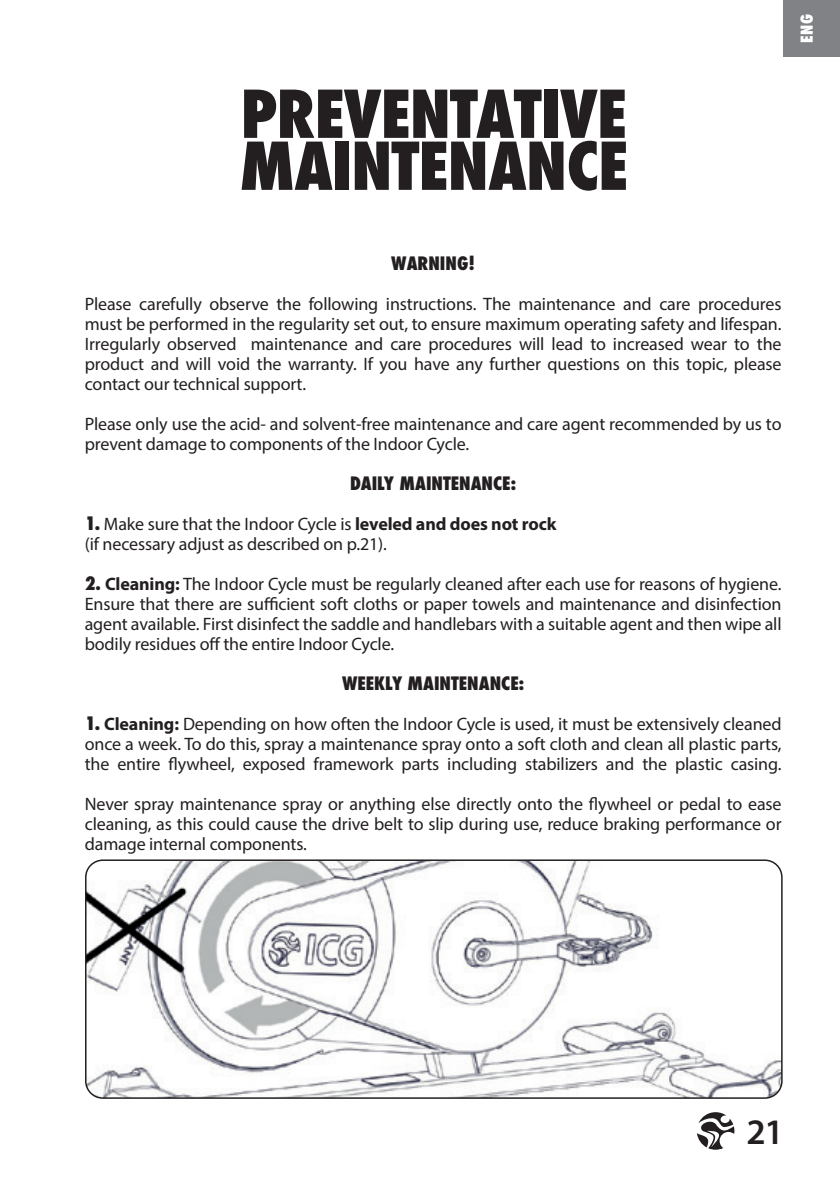
<style>
.page{position:relative;width:840px;height:1191px;background:#fff}
.page>*{position:absolute;margin:0;border:0;box-sizing:border-box;transform-origin:0 0}
.t1{font:800 condensed 64px/52px "Futura";letter-spacing:-.01em;color:#231f20}
.t2{font:600 36px "Myriad Pro";color:#231f20}
.t3{font:18px/20px "Myriad Pro";letter-spacing:-.01em;color:#231f20;text-align:justify}
.t4{font:800 condensed 18px "Futura";color:#231f20}
.t5{font:800 condensed 16px "Futura";color:#fff}
.s1{font-family:"Futura";font-weight:800;font-stretch:condensed}
.s2{font-weight:700}
</style>
<div class="page">
<div style="left:782px;top:0;width:57px;height:57px;background:#808285"></div>
<img style="left:86px;top:862px;width:695px;height:236px">
<div style="left:85px;top:859px;width:697px;height:239px;border:2px solid #231f20;border-radius:17px"></div>
<svg style="left:697px;top:1112px;width:37px;height:37px"></svg>
<h1 class="t1" style="left:239px;top:88px;width:390px">PREVENTATIVE<br>MAINTENANCE</h1>
<p class="t5" style="left:795px;top:43px;width:30px;rotate:-90deg">ENG</p>
<p class="t4" style="left:391px;top:251px;width:85px">WARNING!</p>
<p class="t3" style="left:85px;top:294px;width:698px">Please carefully observe the following instructions. The maintenance and care procedures must be performed in the regularity set out, to ensure maximum operating safety and lifespan.<br>Irregularly observed maintenance and care procedures will lead to increased wear to the product and will void the warranty. If you have any further questions on this topic, please contact our technical support.</p>
<p class="t3" style="left:85px;top:414px;width:698px">Please only use the acid- and solvent-free maintenance and care agent recommended by us to prevent damage to components of the Indoor Cycle.</p>
<p class="t4" style="left:350px;top:471px;width:167px">DAILY MAINTENANCE:</p>
<p class="t3" style="left:85px;top:514px;width:473px"><span class="s1">1.</span> Make sure that the Indoor Cycle is <span class="s2">leveled and does not rock </span>(if necessary adjust as described on p.21).</p>
<p class="t3" style="left:85px;top:574px;width:698px"><span class="s1">2.</span> <span class="s2">Cleaning:</span> The Indoor Cycle must be regularly cleaned after each use for reasons of hygiene.<br>Ensure that there are sufficient soft cloths or paper towels and maintenance and disinfection agent available. First disinfect the saddle and handlebars with a suitable agent and then wipe all bodily residues off the entire Indoor Cycle.</p>
<p class="t4" style="left:342px;top:671px;width:183px">WEEKLY MAINTENANCE:</p>
<p class="t3" style="left:85px;top:714px;width:698px"><span class="s1">1.</span> <span class="s2">Cleaning:</span> Depending on how often the Indoor Cycle is used, it must be extensively cleaned once a week. To do this, spray a maintenance spray onto a soft cloth and clean all plastic parts, the entire flywheel, exposed framework parts including stabilizers and the plastic casing.</p>
<p class="t3" style="left:85px;top:794px;width:698px">Never spray maintenance spray or anything else directly onto the flywheel or pedal to ease cleaning, as this could cause the drive belt to slip during use, reduce braking performance or damage internal components.</p>
<h2 class="t2" style="left:746px;top:1109px;width:39px">21</h2>
</div>
